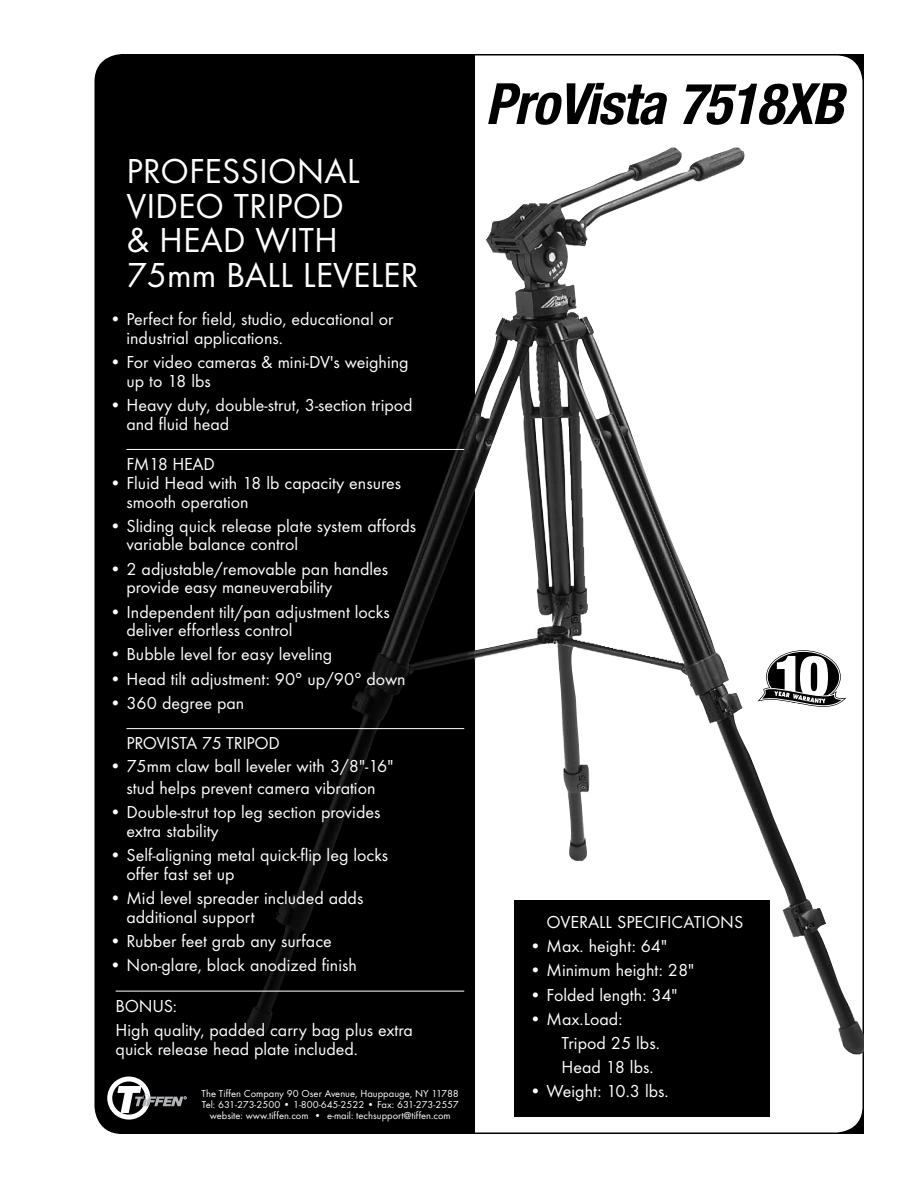
<style>
.page{position:relative;width:918px;height:1188px;background:#fff}
.page>*{position:absolute;margin:0;border:0;box-sizing:border-box;transform-origin:0 0}
.t1{font:italic 700 condensed 57px "Helvetica Neue";letter-spacing:-.02em;color:#000}
.t2{font:36px/34.5px "Futura T";color:#fff}
.t3{font:18px/18.8px "Futura T";color:#fff}
.t4{font:10.5px/11.2px "Futura T";color:#fff;text-align:center}
</style>
<div class="page">
<div style="left:95px;top:55px;width:768px;height:1078px;background:#000;border-radius:27px"></div>
<div style="left:418px;top:55px;width:445px;height:1078px;background:#fff;border-radius:27px"></div>
<div style="left:404px;top:54px;width:70px;height:1080px;background:#000"></div>
<div style="left:107px;top:1077px;width:43px;height:43px;border:5px solid #fff;border-radius:50%"></div>
<svg style="left:117px;top:1086px;width:70px;height:27px"></svg>
<img style="left:238px;top:148px;width:626px;height:907px">
<svg style="left:767px;top:651px;width:73px;height:51px"></svg>
<svg style="left:758px;top:656px;width:87px;height:51px"></svg>
<div style="left:514px;top:900px;width:256px;height:217px;background:#000"></div>
<hr style="left:126px;top:449px;width:338px;height:1px;background:#fff">
<hr style="left:126px;top:728px;width:338px;height:1px;background:#fff">
<hr style="left:116px;top:991px;width:348px;height:1px;background:#fff">
<h2 class="t2" style="left:126px;top:154px;width:231px">PROFESSIONAL<br>VI DEO TRIPOD &amp; HEAD WITH<br>75mm BALL LEVELER</h2>
<p class="t3" style="left:126px;top:310px;width:268px;text-indent:-17px">• Perfect for field, studio, educational or industrial applications.</p>
<p class="t3" style="left:126px;top:352px;width:284px;text-indent:-17px">• For video cameras &amp; mini-DV's weighing up to 18 lbs</p>
<p class="t3" style="left:126px;top:395px;width:288px;text-indent:-17px">• Heavy duty, double-strut, 3-section tripod and fluid head</p>
<p class="t3" style="left:126px;top:455px;width:78px">FM18 Head</p>
<p class="t3" style="left:126px;top:473px;width:276px;text-indent:-17px">• Fluid Head with 18 lb capacity ensures smooth operation</p>
<p class="t3" style="left:126px;top:516px;width:291px;text-indent:-17px">• Sliding quick release plate system affords variable balance control</p>
<p class="t3" style="left:126px;top:559px;width:263px;text-indent:-17px">• 2 adjustable/removable pan handles provide easy maneuverability</p>
<p class="t3" style="left:126px;top:602px;width:265px;text-indent:-17px">• I ndependent tilt/pan adjustment locks deliver effortless control</p>
<p class="t3" style="left:109px;top:645px;width:224px">• Bubble level for easy leveling</p>
<p class="t3" style="left:109px;top:669px;width:298px">• Head tilt adjustment: 90° up/90° down</p>
<p class="t3" style="left:109px;top:693px;width:136px">• 360 degree pan</p>
<p class="t3" style="left:126px;top:734px;width:141px">PROVI STA 75 Tripod</p>
<p class="t3" style="left:109px;top:754px;width:285px;line-height:22.5px;text-align:center">• 75mm claw ball leveler with 3/8"-16" stud helps prevent camera vibration</p>
<p class="t3" style="left:126px;top:803px;width:255px;text-indent:-17px">• Double-strut top leg section provides extra stability</p>
<p class="t3" style="left:126px;top:846px;width:263px;text-indent:-17px">• Self-aligning metal quick-flip leg locks offer fast set up</p>
<p class="t3" style="left:126px;top:889px;width:238px;text-indent:-17px">• Mid level spreader included adds additional support</p>
<p class="t3" style="left:109px;top:932px;width:224px">• Rubber feet grab any surface</p>
<p class="t3" style="left:109px;top:956px;width:249px">• Non-glare, black anodized finish</p>
<p class="t3" style="left:116px;top:994px;width:299px;line-height:24.2px">BONUS:<br>High quality, padded carry bag plus extra</p>
<p class="t3" style="left:116px;top:1039px;width:244px">quick release head plate included.</p>
<p class="t4" style="left:202px;top:1088px;width:259px">The Tiffen Company 90 Oser Avenue, Hauppauge, NY 11788<br>Tel: 631-273-2500 • 1-800-645-2522 • Fax: 631-273-2557 website: www.tiffen.com • e-mail: techsupport@tiffen.com</p>
<h1 class="t1" style="left:485px;top:69px;width:360px">ProVista 7518XB</h1>
<p class="t3" style="left:547px;top:913px;width:173px">Overall Spec ifications</p>
<p class="t3" style="left:530px;top:937px;width:139px">• Max. height: 64"</p>
<p class="t3" style="left:530px;top:961px;width:166px">• Minimum height: 28"</p>
<p class="t3" style="left:530px;top:985px;width:149px">• Folded length: 34"</p>
<p class="t3" style="left:562px;top:1006px;width:100px;line-height:24.2px;text-indent:-32px">• Max.Load:<br>Tripod 25 lbs.<br>Head 18 lbs.</p>
<p class="t3" style="left:530px;top:1082px;width:141px">• Weight: 10.3 lbs.</p>
</div>
